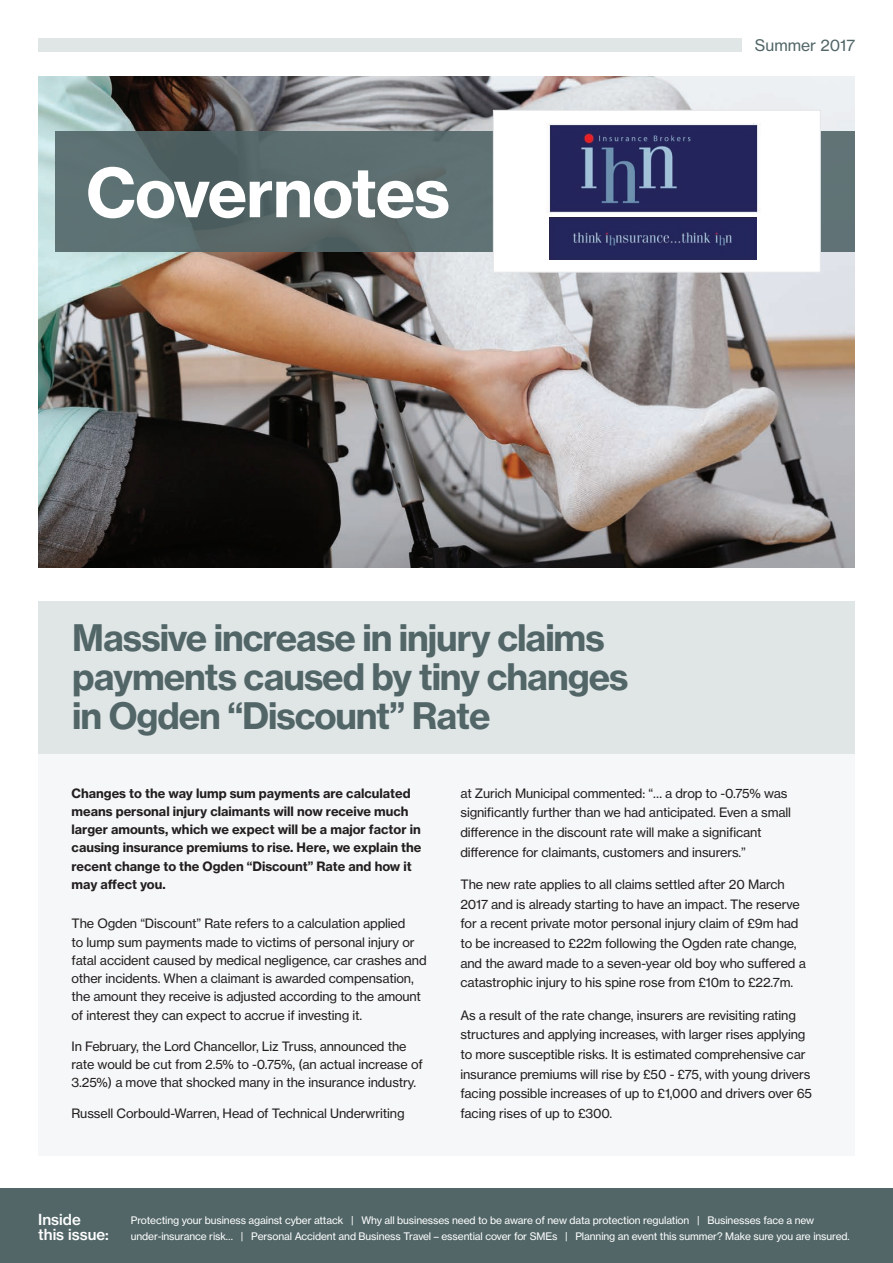
<style>
.page{position:relative;width:893px;height:1263px;background:#fff}
.page>*{position:absolute;margin:0;border:0;box-sizing:border-box;transform-origin:0 0}
.t1{font:66.6px "N Haas Grotesk TX Std 75 Bd";letter-spacing:-.015em;color:#fff}
.t2{font:36px/39px "N Haas Grotesk TX Std 75 Bd";letter-spacing:-.03em;color:#526668}
.t3{font:15.75px "N Haas Grotesk TX Std 55 Rg";color:#526668}
.t4{font:15px/15px "N Haas Grotesk TX Std 65 Md";color:#fff}
.t5{font:12.75px/19.6px "N Haas Grotesk TX Std 55 Rg";letter-spacing:-.01em;color:#231f20}
.t6{font:12.75px/18.1px "N Haas Grotesk TX Std 75 Bd";color:#231f20}
.t7{font:10.2px/15.9px "N Haas Grotesk TX Std 55 Rg";letter-spacing:-.01em;color:#fff}
</style>
<div class="page">
<div style="left:38px;top:601px;width:817px;height:153px;background:#e0e5e6"></div>
<div style="left:38px;top:38px;width:703px;height:13px;background:#e0e5e6"></div>
<div style="left:38px;top:754px;width:817px;height:401px;background:#f6f7f8"></div>
<img style="left:38px;top:77px;width:817px;height:490px">
<svg style="left:55px;top:131px;width:800px;height:120px;background:#596b6d"></svg>
<div style="left:0;top:1188px;width:893px;height:75px;background:#526668"></div>
<div style="left:493px;top:110px;width:328px;height:162px;background:#fff;border:1px solid #e6e7e9"></div>
<img style="left:546px;top:123px;width:214px;height:90px">
<img style="left:550px;top:217px;width:206px;height:42px">
<h1 class="t1" style="left:86px;top:151px;width:366px">Covernotes</h1>
<p class="t3" style="left:755px;top:35px;width:102px">Summer 2017</p>
<h2 class="t2" style="left:72px;top:618px;width:558px">Massive increase in injury claims payments caused by tiny changes in Ogden “Discount” Rate</h2>
<p class="t6" style="left:72px;top:784px;width:351px">Changes to the way lump sum payments are calculated means personal injury claimants will now receive much larger amounts, which we expect will be a major factor in causing insurance premiums to rise. Here, we explain the recent change to the Ogden “Discount” Rate and how it may affect you.</p>
<p class="t5" style="left:72px;top:915px;width:357px;line-height:18.1px">The Ogden “Discount” Rate refers to a calculation applied<br>to lump sum payments made to victims of personal injury or fatal accident caused by medical negligence, car crashes and other incidents. When a claimant is awarded compensation, the amount they receive is adjusted according to the amount of interest they can expect to accrue if investing it.</p>
<p class="t5" style="left:72px;top:1037px;width:353px;line-height:18.1px">In February, the Lord Chancellor, Liz Truss, announced the rate would be cut from 2.5% to -0.75%, (an actual increase of<br>3.25%) a move that shocked many in the insurance industry.</p>
<p class="t5" style="left:72px;top:1103px;width:335px">Russell Corbould-Warren, Head of Technical Underwriting</p>
<p class="t5" style="left:460px;top:783px;width:332px">at Zurich Municipal commented: “… a drop to -0.75% was significantly further than we had anticipated. Even a small difference in the discount rate will make a significant difference for claimants, customers and insurers.”</p>
<p class="t5" style="left:460px;top:875px;width:347px">The new rate applies to all claims settled after 20 March 2017 and is already starting to have an impact. The reserve for a recent private motor personal injury claim of £9m had to be increased to £22m following the Ogden rate change, and the award made to a seven-year old boy who suffered a catastrophic injury to his spine rose from £10m to £22.7m.</p>
<p class="t5" style="left:460px;top:1005px;width:353px">As a result of the rate change, insurers are revisiting rating structures and applying increases, with larger rises applying to more susceptible risks. It is estimated comprehensive car insurance premiums will rise by £50 - £75, with young drivers facing possible increases of up to £1,000 and drivers over 65 facing rises of up to £300.</p>
<p class="t4" style="left:38px;top:1211px;width:72px">Inside this issue:</p>
<p class="t7" style="left:131px;top:1212px;width:720px">Protecting your business against cyber attack | Why all businesses need to be aware of new data protection regulation | Businesses face a new under-insurance risk… | Personal Accident and Business Travel – essential cover for SMEs | Planning an event this summer? Make sure you are insured.</p>
</div>
